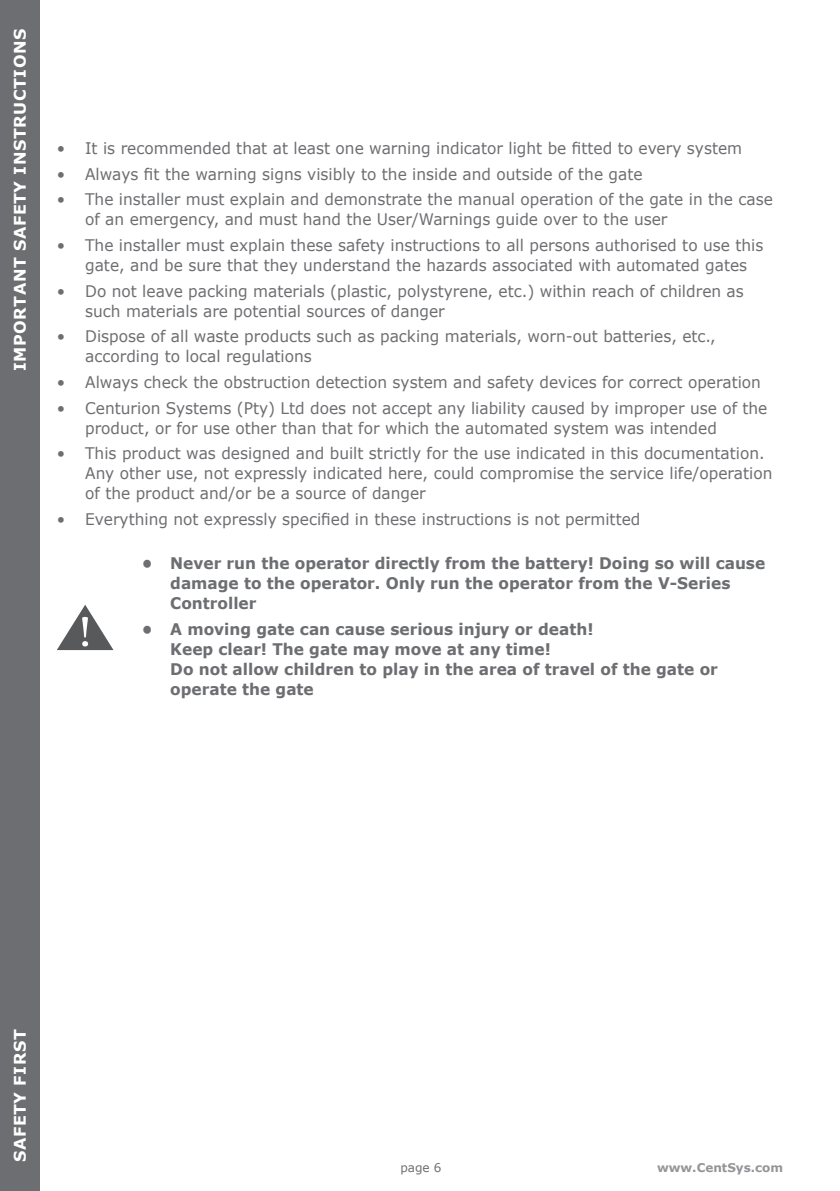
<style>
.page{position:relative;width:840px;height:1191px;background:#fff}
.page>*{position:absolute;margin:0;border:0;box-sizing:border-box;transform-origin:0 0}
.t1{font:16px/20px "Verdana";color:#6d6e71;scale:.96 1}
.t2{font:700 16px/20px "Verdana";color:#6d6e71;scale:.96 1}
.t3{font:700 16px "Verdana";letter-spacing:.035em;color:#fff}
.t4{font:700 12px "Verdana";color:#939598}
.t5{font:12px "Verdana";color:#6d6e71}
</style>
<div class="page">
<div style="left:0;top:0;width:40px;height:1191px;background:#6d6e71"></div>
<svg style="left:57px;top:605px;width:56px;height:45px"></svg>
<p class="t3" style="left:9px;top:371px;width:344px;rotate:-90deg">IMPORTANT SAFETY INSTRUCTIONS</p>
<p class="t1" style="left:57px;top:138px;width:715px">• It is recommended that at least one warning indicator light be fitted to every system</p>
<p class="t1" style="left:57px;top:163px;width:611px">• Always fit the warning signs visibly to the inside and outside of the gate</p>
<p class="t1" style="left:85px;top:189px;width:717px;text-indent:-28px">• The installer must explain and demonstrate the manual operation of the gate in the case of an emergency, and must hand the User/Warnings guide over to the user</p>
<p class="t1" style="left:85px;top:235px;width:707px;text-indent:-28px">• The installer must explain these safety instructions to all persons authorised to use this gate, and be sure that they understand the hazards associated with automated gates</p>
<p class="t1" style="left:85px;top:280px;width:687px;text-indent:-28px">• Do not leave packing materials (plastic, polystyrene, etc.) within reach of children as such materials are potential sources of danger</p>
<p class="t1" style="left:85px;top:326px;width:658px;text-indent:-28px">• Dispose of all waste products such as packing materials, worn-out batteries, etc., according to local regulations</p>
<p class="t1" style="left:57px;top:372px;width:734px">• Always check the obstruction detection system and safety devices for correct operation</p>
<p class="t1" style="left:85px;top:397px;width:711px;text-indent:-28px">• Centurion Systems (Pty) Ltd does not accept any liability caused by improper use of the product, or for use other than that for which the automated system was intended</p>
<p class="t1" style="left:85px;top:443px;width:717px;text-indent:-28px">• This product was designed and built strictly for the use indicated in this documentation.<br>Any other use, not expressly indicated here, could compromise the service life/operation of the product and/or be a source of danger</p>
<p class="t1" style="left:57px;top:509px;width:609px">• Everything not expressly specified in these instructions is not permitted</p>
<p class="t2" style="left:170px;top:553px;width:621px;text-indent:-28px">• Never run the operator directly from the battery! Doing so will cause damage to the operator. Only run the operator from the V-Series<br>Controller</p>
<p class="t2" style="left:170px;top:619px;width:571px;text-indent:-28px">• A moving gate can cause serious injury or death!<br>Keep clear! The gate may move at any time!<br>Do not allow children to play in the area of travel of the gate or operate the gate</p>
<p class="t3" style="left:9px;top:1162px;width:134px;rotate:-90deg">SAFETY FIRST</p>
<p class="t5" style="left:400px;top:1159px;width:43px">page 6</p>
<p class="t4" style="left:656px;top:1159px;width:128px">www.CentSys.com</p>
</div>
